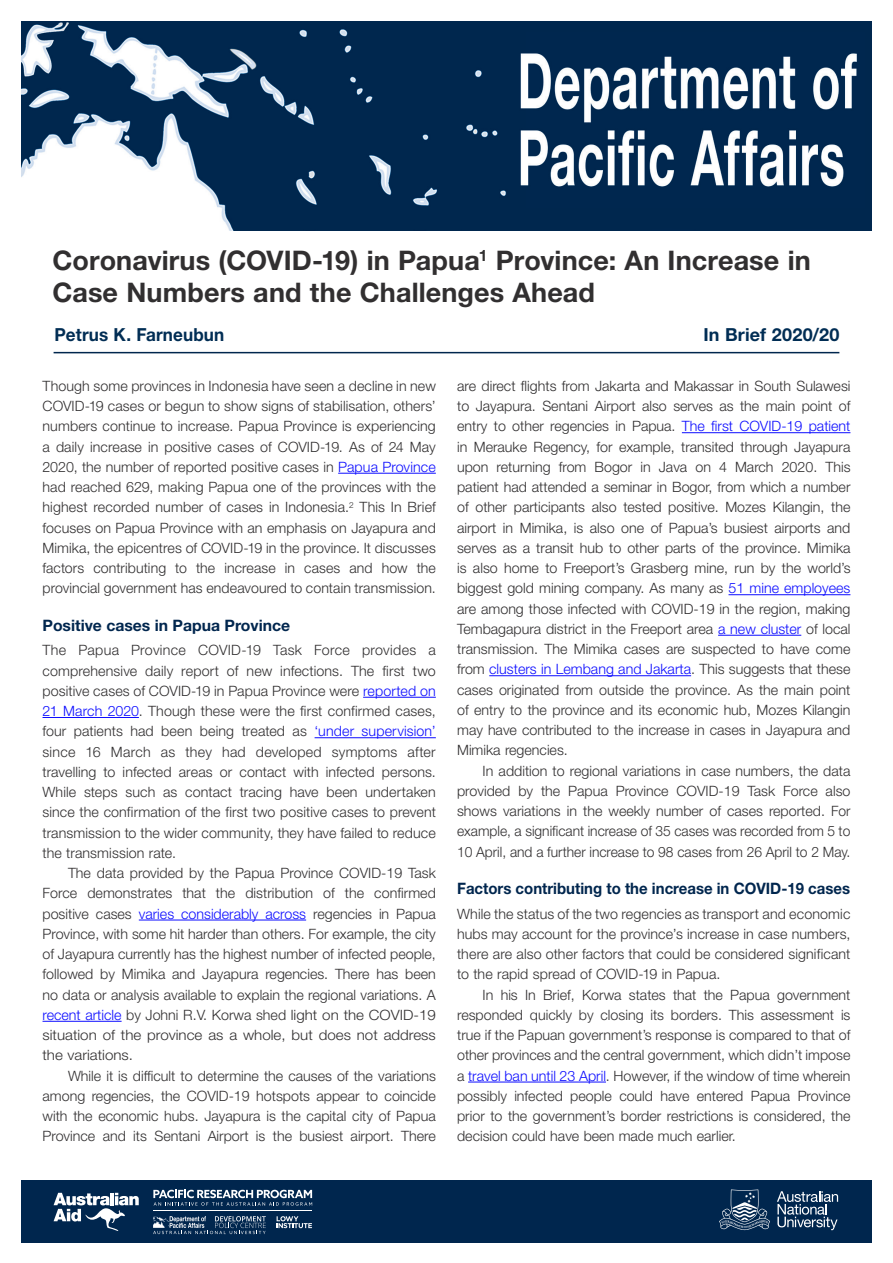
<style>
.page{position:relative;width:893px;height:1263px;background:#fff}
.page>*{position:absolute;margin:0;border:0;box-sizing:border-box;transform-origin:0 0}
.t1{font:700 27px/32.4px "Helvetica Neue LT Std";letter-spacing:.005em;color:#312f30}
.Author{font:700 18px "Helvetica Neue LT Std";letter-spacing:.01em;color:#002d54;scale:.95 1}
.In_Brief_title{font:700 18px "Helvetica Neue LT Std";letter-spacing:.01em;color:#002d54}
.Heading_1{font:700 15.75px "Helvetica Neue LT Std";color:#00264e;scale:.95 1}
.Heading_1-2{font:700 15.75px "Helvetica Neue LT Std";color:#00264e}
.PARA_2{font:300 14.25px/20.2px "Helvetica Neue LT Std";color:#312f30;text-align:justify}
.PARA_1{font:300 14.25px/20.2px "Helvetica Neue LT Std";letter-spacing:.01em;color:#312f30;text-align:justify}
.s1{color:#0d0dff}
</style>
<div class="page">
<div style="left:21px;top:1181px;width:851px;height:62px;background:#00264e"></div>
<svg style="left:777px;top:1191px;width:61px;height:39px"></svg>
<svg style="left:719px;top:1189px;width:51px;height:41px"></svg>
<hr style="left:54px;top:352px;width:785px;height:1px;background:#00264e">
<img style="left:21px;top:22px;width:851px;height:208px">
<svg style="left:54px;top:1193px;width:85px;height:38px"></svg>
<svg style="left:277px;top:1216px;width:35px;height:12px"></svg>
<svg style="left:153px;top:1190px;width:159px;height:16px"></svg>
<hr style="left:153px;top:1210px;width:159px;height:1px;background:#fff">
<svg style="left:153px;top:1216px;width:113px;height:18px"></svg>
<hr style="left:338px;top:473px;width:98px;height:1px;background:#0d0dff">
<hr style="left:363px;top:697px;width:73px;height:1px;background:#0d0dff">
<hr style="left:43px;top:717px;width:96px;height:1px;background:#0d0dff">
<hr style="left:315px;top:737px;width:121px;height:1px;background:#0d0dff">
<hr style="left:139px;top:920px;width:167px;height:1px;background:#0d0dff">
<hr style="left:43px;top:1021px;width:79px;height:1px;background:#0d0dff">
<hr style="left:682px;top:432px;width:168px;height:1px;background:#0d0dff">
<hr style="left:728px;top:594px;width:122px;height:1px;background:#0d0dff">
<hr style="left:718px;top:635px;width:83px;height:1px;background:#0d0dff">
<hr style="left:489px;top:675px;width:202px;height:1px;background:#0d0dff">
<hr style="left:468px;top:1082px;width:138px;height:1px;background:#0d0dff">
<p class="t1" style="left:53px;top:243px;width:760px">Coronavirus (COVID-19) in Papua<sup>1</sup> Province: An Increase in<br>Case Numbers and the Challenges Ahead</p>
<p class="Author" style="left:55px;top:323px;width:180px">Petrus K. Farneubun</p>
<p class="PARA_1" style="left:43px;top:375px;width:395px">Though some provinces in Indonesia have seen a decline in new COVID-19 cases or begun to show signs of stabilisation, others’ numbers continue to increase. Papua Province is experiencing a daily increase in positive cases of COVID-19. As of 24 May 2020, the number of reported positive cases in <span class="s1">Papua Province </span>had reached 629, making Papua one of the provinces with the highest recorded number of cases in Indonesia.<sup>2</sup> This In Brief focuses on Papua Province with an emphasis on Jayapura and Mimika, the epicentres of COVID-19 in the province. It discusses factors contributing to the increase in cases and how the provincial government has endeavoured to contain transmission.</p>
<p class="Heading_1-2" style="left:43px;top:615px;width:249px">Positive cases in Papua Province</p>
<p class="PARA_1" style="left:43px;top:640px;width:395px">The Papua Province COVID-19 Task Force provides a comprehensive daily report of new infections. The first two positive cases of COVID-19 in Papua Province were <span class="s1">reported on 21 March 2020</span>. Though these were the first confirmed cases, four patients had been being treated as <span class="s1">‘under supervision’ </span>since 16 March as they had developed symptoms after travelling to infected areas or contact with infected persons.<br>While steps such as contact tracing have been undertaken since the confirmation of the first two positive cases to prevent transmission to the wider community, they have failed to reduce the transmission rate.</p>
<p class="PARA_2" style="left:43px;top:862px;width:395px;text-indent:26px">The data provided by the Papua Province COVID-19 Task Force demonstrates that the distribution of the confirmed positive cases <span class="s1">varies considerably across</span> regencies in Papua Province, with some hit harder than others. For example, the city of Jayapura currently has the highest number of infected people, followed by Mimika and Jayapura regencies. There has been no data or analysis available to explain the regional variations. A <span class="s1">recent article</span> by Johni R.V. Korwa shed light on the COVID-19 situation of the province as a whole, but does not address the variations.</p>
<p class="PARA_2" style="left:43px;top:1065px;width:395px;text-indent:26px">While it is difficult to determine the causes of the variations among regencies, the COVID-19 hotspots appear to coincide with the economic hubs. Jayapura is the capital city of Papua Province and its Sentani Airport is the busiest airport. There</p>
<p class="In_Brief_title" style="left:703px;top:323px;width:137px">In Brief 2020/20</p>
<p class="PARA_2" style="left:457px;top:375px;width:395px">are direct flights from Jakarta and Makassar in South Sulawesi to Jayapura. Sentani Airport also serves as the main point of entry to other regencies in Papua. <span class="s1">The first COVID-19 patient </span>in Merauke Regency, for example, transited through Jayapura upon returning from Bogor in Java on 4 March 2020. This patient had attended a seminar in Bogor, from which a number of other participants also tested positive. Mozes Kilangin, the airport in Mimika, is also one of Papua’s busiest airports and serves as a transit hub to other parts of the province. Mimika is also home to Freeport’s Grasberg mine, run by the world’s biggest gold mining company. As many as <span class="s1">51 mine employees </span>are among those infected with COVID-19 in the region, making Tembagapura district in the Freeport area <span class="s1">a new cluster</span> of local transmission. The Mimika cases are suspected to have come from <span class="s1">clusters in Lembang and Jakarta</span>. This suggests that these cases originated from outside the province. As the main point of entry to the province and its economic hub, Mozes Kilangin may have contributed to the increase in cases in Jayapura and Mimika regencies.</p>
<p class="PARA_2" style="left:457px;top:760px;width:395px;text-indent:26px">In addition to regional variations in case numbers, the data provided by the Papua Province COVID-19 Task Force also shows variations in the weekly number of cases reported. For example, a significant increase of 35 cases was recorded from 5 to 10 April, and a further increase to 98 cases from 26 April to 2 May.</p>
<p class="Heading_1" style="left:457px;top:879px;width:415px">Factors contributing to the increase in COVID-19 cases</p>
<p class="PARA_1" style="left:457px;top:903px;width:395px">While the status of the two regencies as transport and economic hubs may account for the province’s increase in case numbers, there are also other factors that could be considered significant to the rapid spread of COVID-19 in Papua.</p>
<p class="PARA_2" style="left:457px;top:984px;width:395px;text-indent:26px">In his In Brief, Korwa states that the Papua government responded quickly by closing its borders. This assessment is true if the Papuan government’s response is compared to that of other provinces and the central government, which didn’t impose a <span class="s1">travel ban until 23 April</span>. However, if the window of time wherein possibly infected people could have entered Papua Province prior to the government’s border restrictions is considered, the decision could have been made much earlier.</p>
</div>
